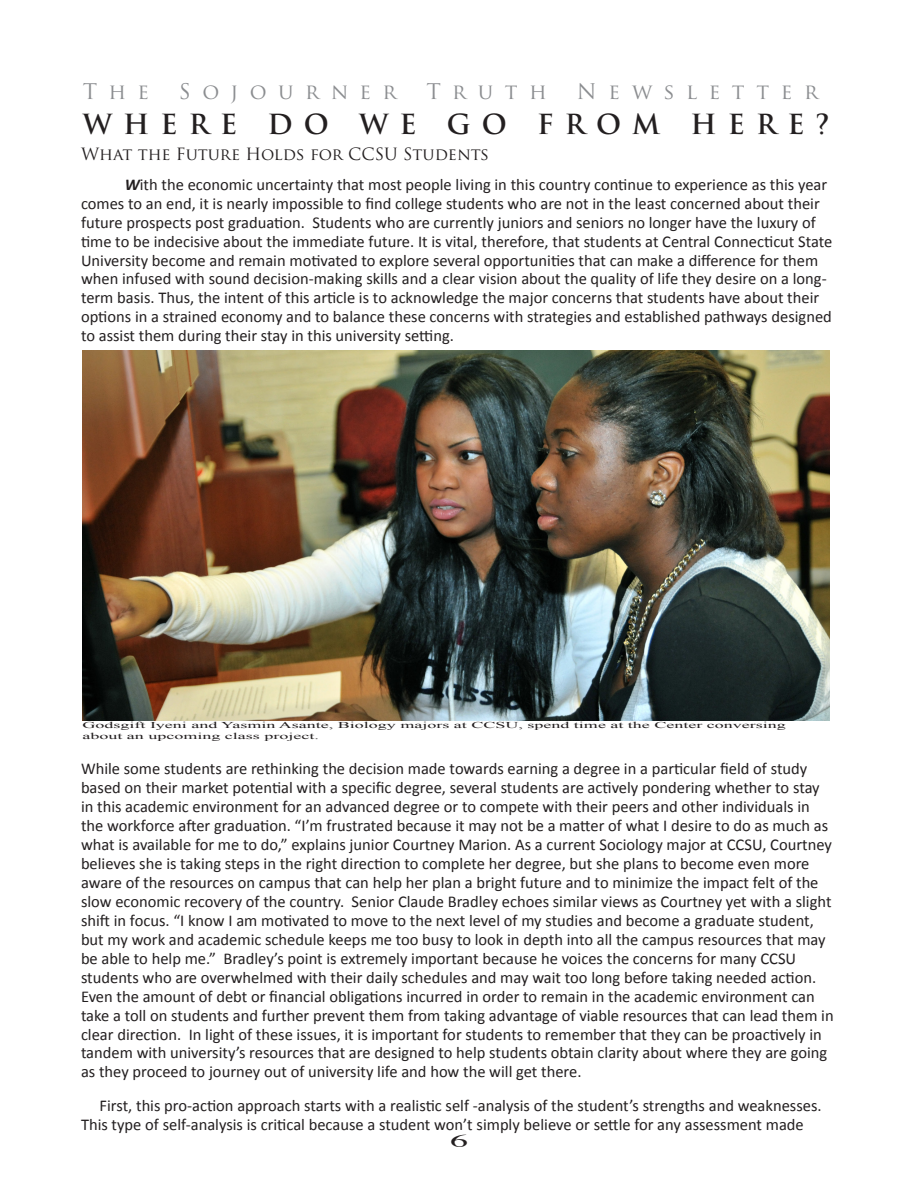
<style>
.page{position:relative;width:918px;height:1188px;background:#fff}
.page>*{position:absolute;margin:0;border:0;box-sizing:border-box;transform-origin:0 0}
.t1{font:700 27px "Trajan Pro";letter-spacing:.41em;color:#231f20}
.t2{font:21px "Trajan Pro";letter-spacing:.55em;color:#8b8d90}
.t3{font:18px "Times";color:#231f20;scale:2 1}
.t4{font:16.5px/19px "Calibri";color:#231f20}
.t5{font:16.5px "Trajan Pro";color:#231f20}
.t6{font:9px/10.8px "Times New Roman";color:#231f20;scale:2 1}
.s1{font-weight:700;font-style:italic}
</style>
<div class="page">
<img style="left:83px;top:350px;width:747px;height:371px">
<p class="t2" style="left:83px;top:78px;width:68px">The</p>
<p class="t2" style="left:179px;top:78px;width:219px">Sojourner</p>
<p class="t2" style="left:427px;top:78px;width:122px">Truth</p>
<p class="t2" style="left:577px;top:78px;width:243px">Newsletter</p>
<p class="t1" style="left:83px;top:107px;width:749px">WHERE DO WE GO FROM HERE?</p>
<p class="t5" style="left:81px;top:143px;width:410px">What the Future Holds for CCSU Students</p>
<p class="t4" style="left:81px;top:174px;width:753px;text-indent:44px"><span class="s1">W</span>ith the economic uncertainty that most people living in this country continue to experience as this year comes to an end, it is nearly impossible to find college students who are not in the least concerned about their future prospects post graduation. Students who are currently juniors and seniors no longer have the luxury of time to be indecisive about the immediate future. It is vital, therefore, that students at Central Connecticut State University become and remain motivated to explore several opportunities that can make a difference for them when infused with sound decision-making skills and a clear vision about the quality of life they desire on a long&shy;term basis. Thus, the intent of this article is to acknowledge the major concerns that students have about their options in a strained economy and to balance these concerns with strategies and established pathways designed to assist them during their stay in this university setting.</p>
<p class="t6" style="left:82px;top:720px;width:353px">Godsgift Iyeni and Yasmin Asante, Biology majors at CCSU, spend time at the Center conversing about an upcoming class project.</p>
<p class="t4" style="left:81px;top:758px;width:754px">While some students are rethinking the decision made towards earning a degree in a particular field of study based on their market potential with a specific degree, several students are actively pondering whether to stay in this academic environment for an advanced degree or to compete with their peers and other individuals in the workforce after graduation. “I’m frustrated because it may not be a matter of what I desire to do as much as what is available for me to do,” explains junior Courtney Marion. As a current Sociology major at CCSU, Courtney believes she is taking steps in the right direction to complete her degree, but she plans to become even more aware of the resources on campus that can help her plan a bright future and to minimize the impact felt of the slow economic recovery of the country. Senior Claude Bradley echoes similar views as Courtney yet with a slight shift in focus. “I know I am motivated to move to the next level of my studies and become a graduate student, but my work and academic schedule keeps me too busy to look in depth into all the campus resources that may be able to help me.” Bradley’s point is extremely important because he voices the concerns for many CCSU students who are overwhelmed with their daily schedules and may wait too long before taking needed action.<br>Even the amount of debt or financial obligations incurred in order to remain in the academic environment can take a toll on students and further prevent them from taking advantage of viable resources that can lead them in clear direction. In light of these issues, it is important for students to remember that they can be proactively in tandem with university’s resources that are designed to help students obtain clarity about where they are going as they proceed to journey out of university life and how the will get there.</p>
<p class="t4" style="left:81px;top:1096px;width:742px;text-indent:19px">First, this pro-action approach starts with a realistic self -analysis of the student’s strengths and weaknesses.<br>This type of self-analysis is critical because a student won’t simply believe or settle for any assessment made</p>
<p class="t3" style="left:450px;top:1124px;width:10px">6</p>
</div>
